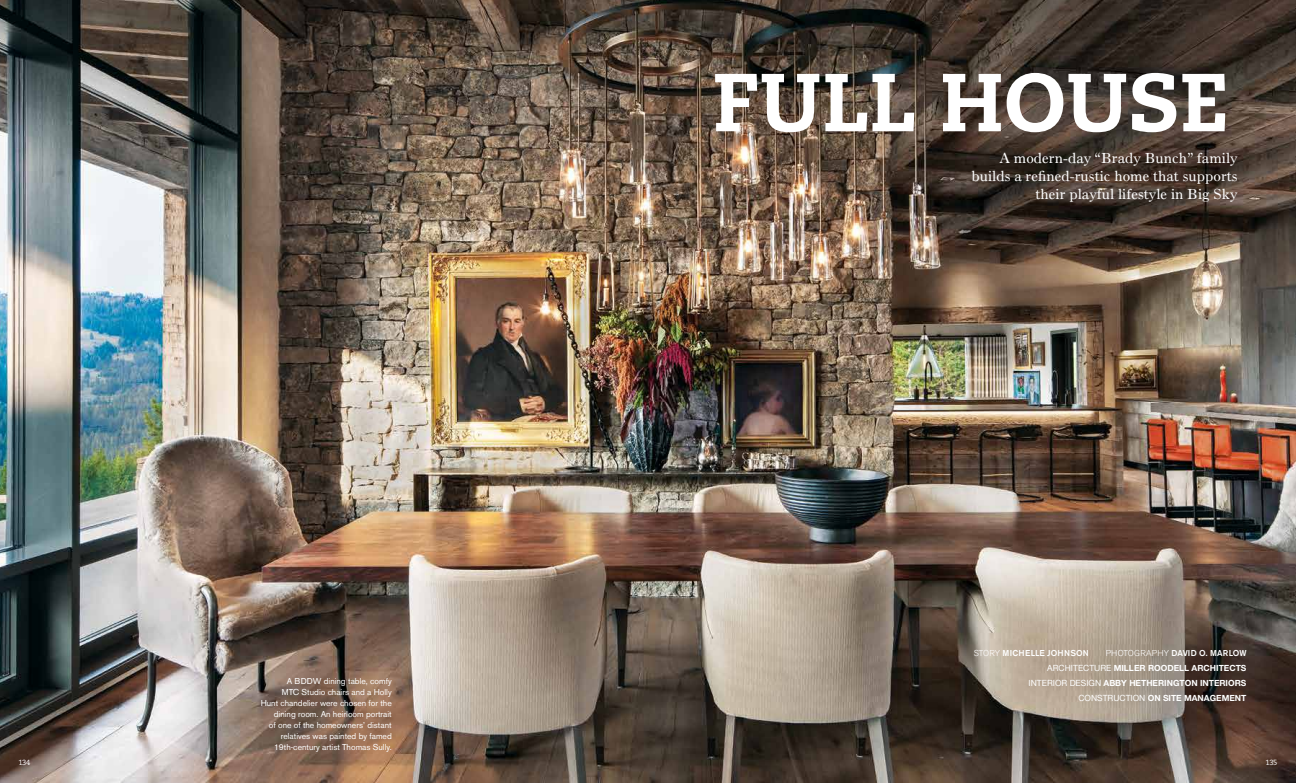
<style>
.page{position:relative;width:1296px;height:783px;background:#fff}
.page>*{position:absolute;margin:0;border:0;box-sizing:border-box;transform-origin:0 0}
.t1{font:800 82px "Caecilia";color:#fff}
.t2{font:15px/18px "Old Style Seven";color:#fff;text-align:right}
.t3{font:8.5px/11px "Akzidenz Grotesk BE";color:#fff;text-align:right}
.t4{font:700 8.5px/15px "Helvetica Neue";color:#fff;text-align:right}
.t5{font:500 8.5px "Akzidenz Grotesk BE";letter-spacing:.01em;color:#fff}
.t6{font:7.5px "Caecilia";letter-spacing:-.035em;color:#fff}
.s1{font-weight:300}
.s2{font-weight:400}
</style>
<div class="page">
<img style="left:0;top:0;width:1296px;height:783px">
<p class="t6" style="left:18px;top:758px;width:13px">134</p>
<p class="t3" style="left:261px;top:676px;width:133px">A BDDW dining table, comfy<br>MTC Studio chairs and a Holly<br>Hunt chandelier were chosen for the dining room. An heirloom portrait<br>of one of the homeowners’ distant relatives was painted by famed<br>19th-century artist Thomas Sully.</p>
<h1 class="t1" style="left:712px;top:52px;width:518px">FULL HOUSE</h1>
<h2 class="t2" style="left:971px;top:149px;width:268px">A modern-day “Brady Bunch” family builds a refined-rustic home that supports their playful lifestyle in Big Sky</h2>
<p class="t5" style="left:974px;top:648px;width:117px"><span class="s1">STORY</span> MICHELLE JOHNSON</p>
<p class="t5" style="left:1106px;top:648px;width:142px"><span class="s1">PHOTOGRAPHY</span> DAVID O. MARLOW</p>
<p class="t4" style="left:1029px;top:660px;width:219px"><span class="s2">ARCHITECTURE</span> MILLER ROODELL ARCHITECTS<br><span class="s2">INTERIOR DESIGN</span> ABBY HETHERINGTON INTERIORS<br><span class="s2">CONSTRUCTION</span> ON SITE MANAGEMENT</p>
<p class="t6" style="left:1266px;top:758px;width:13px">135</p>
</div>
